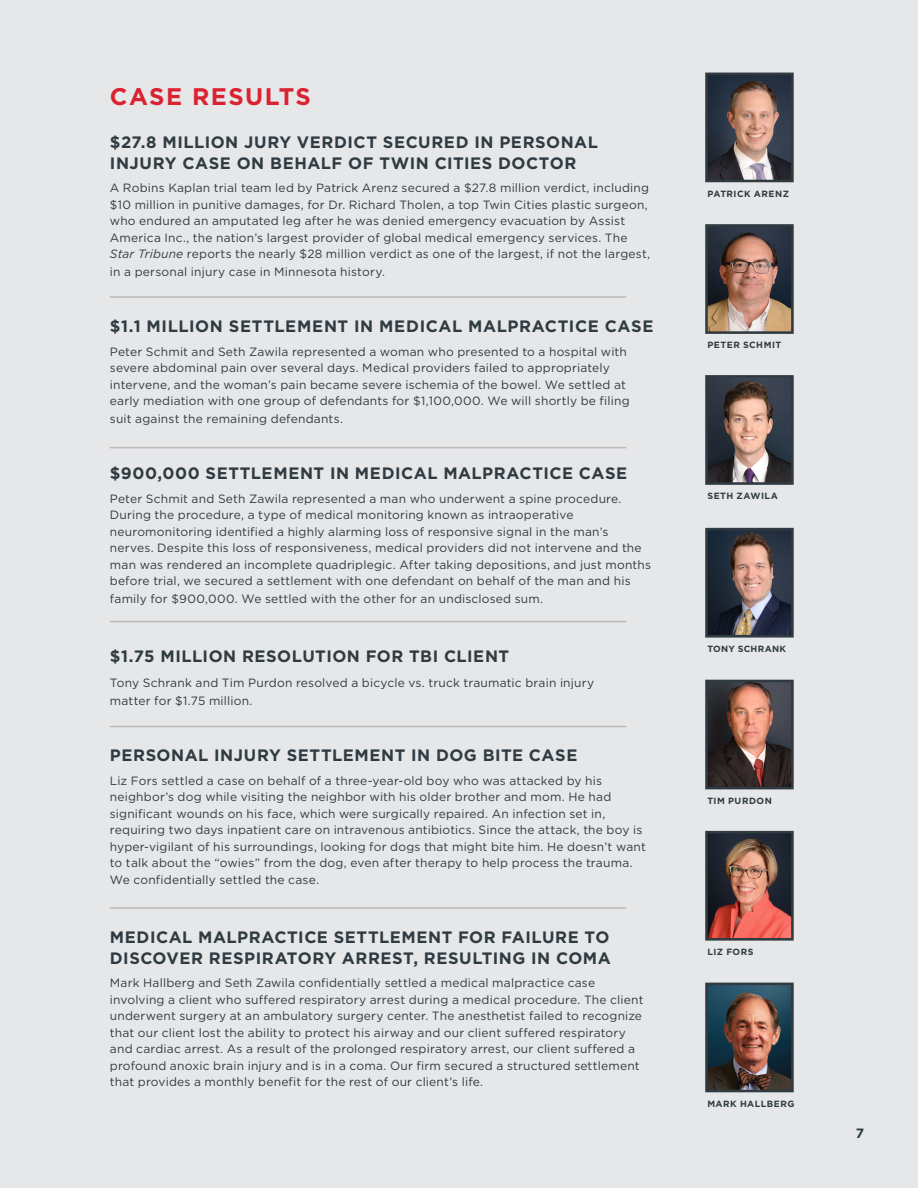
<style>
.page{position:relative;width:918px;height:1188px;background:#e6e7e9}
.page>*{position:absolute;margin:0;border:0;box-sizing:border-box;transform-origin:0 0}
.t1{font:700 24px "Gotham";letter-spacing:.06em;color:#db2230}
.Spotlight-Section_He{font:700 16.5px/21px "Gotham";letter-spacing:.035em;color:#2f3b41}
.t2{font:700 13.5px "Gotham";color:#2f3b41}
.Spotlight-Body{font:12px/16.5px "Gotham";letter-spacing:.015em;color:#2f3b41}
.Spotlight_Name{font:700 9px "Gotham";letter-spacing:.05em;color:#2f3b41}
.Spotlight_Name-2{font:700 9px "Gotham";letter-spacing:.03em;color:#2f3b41}
.s1{font-style:italic}
</style>
<div class="page">
<hr style="left:110px;top:296px;width:516px;height:2px;background:#bbbaba">
<hr style="left:110px;top:447px;width:516px;height:1px;background:#bbbaba">
<hr style="left:110px;top:621px;width:516px;height:1px;background:#bbbaba">
<hr style="left:110px;top:726px;width:516px;height:1px;background:#bbbaba">
<hr style="left:110px;top:907px;width:516px;height:2px;background:#bbbaba">
<img style="left:705px;top:527px;width:89px;height:111px">
<img style="left:705px;top:224px;width:89px;height:110px">
<svg style="left:705px;top:375px;width:89px;height:110px;background:#635a5a"></svg>
<img style="left:705px;top:72px;width:89px;height:111px">
<svg style="left:705px;top:679px;width:89px;height:111px;background:#5f4a46"></svg>
<img style="left:705px;top:830px;width:89px;height:111px">
<img style="left:705px;top:982px;width:89px;height:111px">
<p class="t1" style="left:110px;top:80px;width:202px">CASE RESULTS</p>
<p class="Spotlight-Section_He" style="left:110px;top:131px;width:490px">$27.8 MILLION JURY VERDICT SECURED IN PERSONAL<br>INJURY CASE ON BEHALF OF TWIN CITIES DOCTOR</p>
<p class="Spotlight-Body" style="left:110px;top:179px;width:542px">A Robins Kaplan trial team led by Patrick Arenz secured a $27.8 million verdict, including $10 million in punitive damages, for Dr. Richard Tholen, a top Twin Cities plastic surgeon, who endured an amputated leg after he was denied emergency evacuation by Assist America Inc., the nation’s largest provider of global medical emergency services. The <span class="s1">Star Tribune</span> reports the nearly $28 million verdict as one of the largest, if not the largest,</p>
<p class="Spotlight-Body" style="left:110px;top:263px;width:277px">in a personal injury case in Minnesota history.</p>
<p class="Spotlight-Section_He" style="left:110px;top:316px;width:545px">$1.1 MILLION SETTLEMENT IN MEDICAL MALPRACTICE CASE</p>
<p class="Spotlight-Body" style="left:110px;top:343px;width:521px">Peter Schmit and Seth Zawila represented a woman who presented to a hospital with severe abdominal pain over several days. Medical providers failed to appropriately intervene, and the woman’s pain became severe ischemia of the bowel. We settled at early mediation with one group of defendants for $1,100,000. We will shortly be filing</p>
<p class="Spotlight-Body" style="left:110px;top:410px;width:235px">suit against the remaining defendants.</p>
<p class="Spotlight-Section_He" style="left:110px;top:463px;width:519px">$900,000 SETTLEMENT IN MEDICAL MALPRACTICE CASE</p>
<p class="Spotlight-Body" style="left:110px;top:490px;width:543px">Peter Schmit and Seth Zawila represented a man who underwent a spine procedure.<br>During the procedure, a type of medical monitoring known as intraoperative neuromonitoring identified a highly alarming loss of responsive signal in the man’s nerves. Despite this loss of responsiveness, medical providers did not intervene and the man was rendered an incomplete quadriplegic. After taking depositions, and just months before trial, we secured a settlement with one defendant on behalf of the man and his</p>
<p class="Spotlight-Body" style="left:110px;top:590px;width:435px">family for $900,000. We settled with the other for an undisclosed sum.</p>
<p class="Spotlight-Section_He" style="left:110px;top:646px;width:401px">$1.75 MILLION RESOLUTION FOR TBI CLIENT</p>
<p class="Spotlight-Body" style="left:110px;top:674px;width:486px;line-height:18px">Tony Schrank and Tim Purdon resolved a bicycle vs. truck traumatic brain injury matter for $1.75 million.</p>
<p class="Spotlight-Section_He" style="left:110px;top:745px;width:469px">PERSONAL INJURY SETTLEMENT IN DOG BITE CASE</p>
<p class="Spotlight-Body" style="left:110px;top:772px;width:538px">Liz Fors settled a case on behalf of a three-year-old boy who was attacked by his neighbor’s dog while visiting the neighbor with his older brother and mom. He had significant wounds on his face, which were surgically repaired. An infection set in, requiring two days inpatient care on intravenous antibiotics. Since the attack, the boy is hyper-vigilant of his surroundings, looking for dogs that might bite him. He doesn’t want to talk about the “owies” from the dog, even after therapy to help process the trauma.<br>We confidentially settled the case.</p>
<p class="Spotlight-Section_He" style="left:110px;top:926px;width:502px">MEDICAL MALPRACTICE SETTLEMENT FOR FAILURE TO<br>DISCOVER RESPIRATORY ARREST, RESULTING IN COMA</p>
<p class="Spotlight-Body" style="left:110px;top:974px;width:535px">Mark Hallberg and Seth Zawila confidentially settled a medical malpractice case involving a client who suffered respiratory arrest during a medical procedure. The client underwent surgery at an ambulatory surgery center. The anesthetist failed to recognize that our client lost the ability to protect his airway and our client suffered respiratory and cardiac arrest. As a result of the prolonged respiratory arrest, our client suffered a profound anoxic brain injury and is in a coma. Our firm secured a structured settlement that provides a monthly benefit for the rest of our client’s life.</p>
<p class="Spotlight_Name" style="left:707px;top:187px;width:83px">PATRICK ARENZ</p>
<p class="Spotlight_Name" style="left:707px;top:339px;width:75px">PETER SCHMIT</p>
<p class="Spotlight_Name" style="left:707px;top:490px;width:72px">SETH ZAWILA</p>
<p class="Spotlight_Name-2" style="left:707px;top:643px;width:80px">TONY SCHRANK</p>
<p class="Spotlight_Name" style="left:707px;top:795px;width:66px">TIM PURDON</p>
<p class="Spotlight_Name" style="left:707px;top:946px;width:48px">LIZ FORS</p>
<p class="Spotlight_Name" style="left:707px;top:1097px;width:89px">MARK HALLBERG</p>
<p class="t2" style="left:856px;top:1124px;width:10px">7</p>
</div>
